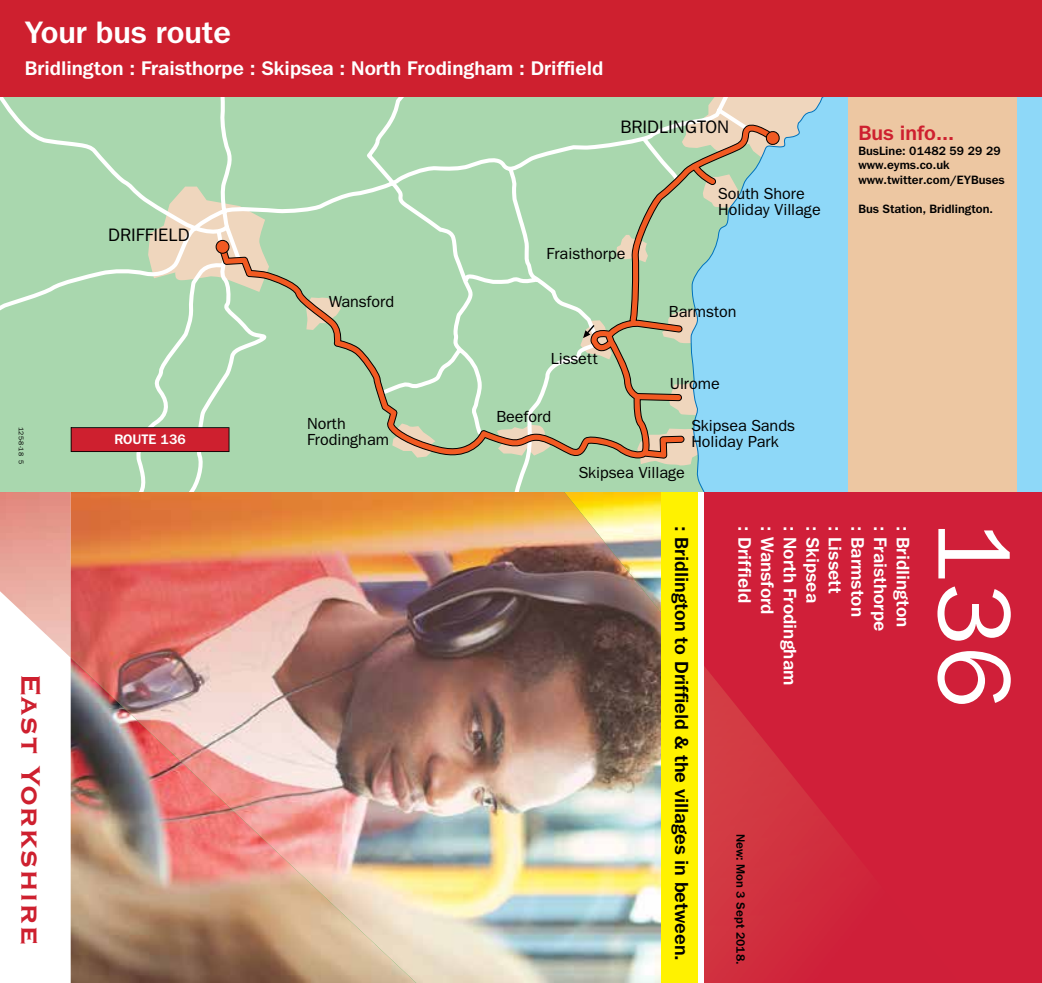
<style>
.page{position:relative;width:1042px;height:983px;background:#fff}
.page>*{position:absolute;margin:0;border:0;box-sizing:border-box;transform-origin:0 0}
.t1{font:500 105px "Tee Franklin";color:#fff}
.t2{font:700 35px "Copperplate Gothic BT";color:#ce202f}
.t3{font:700 31.5px "Tee Franklin";color:#fff}
.t4{font:700 21px "Tee Franklin";color:#ce202f}
.t5{font:700 20.12px "Tee Franklin";color:#fff}
.t6{font:700 19.25px "Tee Franklin";color:#000}
.t7{font:700 18.38px "Tee Franklin";color:#fff}
.t8{font:500 18.38px "Tee Franklin";color:#000}
.t9{font:500 16.28px/16.3px "Tee Franklin";color:#000}
.t10{font:700 14px "Tee Franklin";color:#fff}
.t11{font:700 12.25px/14.7px "Tee Franklin";color:#000}
.t12{font:500 7px "Tee Franklin";color:#000}
</style>
<div class="page">
<div style="left:701px;top:491px;width:341px;height:491px;background:#d01f39"></div>
<img style="left:0;top:491px;width:660px;height:491px">
<img style="left:704px;top:666px;width:147px;height:316px">
<div style="left:660px;top:491px;width:39px;height:491px;background:#fff200"></div>
<div style="left:698px;top:491px;width:6px;height:491px;background:#fff"></div>
<div style="left:752px;top:96px;width:290px;height:395px;background:#8ed8f8"></div>
<svg style="left:0;top:96px;width:752px;height:395px;background:#afd7b0"></svg>
<svg style="left:219px;top:122px;width:558px;height:364px;background:#abd2b4"></svg>
<svg style="left:682px;top:96px;width:166px;height:70px;background:#bdcac2"></svg>
<div style="left:216px;top:240px;width:13px;height:13px;background:#f15a22;border-radius:50%"></div>
<div style="left:216px;top:240px;width:13px;height:13px;border:1px solid #000;border-radius:50%"></div>
<svg style="left:580px;top:320px;width:32px;height:39px"></svg>
<div style="left:848px;top:79px;width:169px;height:412px;background:#edc7a2"></div>
<div style="left:0;top:0;width:1042px;height:96px;background:#ce202f"></div>
<svg style="left:71px;top:427px;width:158px;height:25px;background:#be1f2c"></svg>
<h3 class="t3" style="left:25px;top:14px;width:208px">Your bus route</h3>
<p class="t5" style="left:25px;top:56px;width:580px">Bridlington : Fraisthorpe : Skipsea : North Frodingham : Driffield</p>
<p class="t8" style="left:620px;top:116px;width:110px">BRIDLINGTON</p>
<p class="t8" style="left:108px;top:224px;width:83px">DRIFFIELD</p>
<p class="t9" style="left:718px;top:185px;width:104px">South Shore<br>Holiday Village</p>
<p class="t12" style="left:25px;top:427px;width:38px;rotate:90deg">125-8-18 5</p>
<p class="t10" style="left:114px;top:431px;width:73px">ROUTE 136</p>
<p class="t9" style="left:329px;top:293px;width:67px">Wansford</p>
<p class="t9" style="left:307px;top:415px;width:84px">North<br>Frodingham</p>
<p class="t9" style="left:546px;top:245px;width:80px">Fraisthorpe</p>
<p class="t9" style="left:551px;top:351px;width:49px">Lissett</p>
<p class="t9" style="left:496px;top:408px;width:56px">Beeford</p>
<p class="t9" style="left:669px;top:303px;width:69px">Barmston</p>
<p class="t9" style="left:670px;top:375px;width:51px">Ulrome</p>
<p class="t9" style="left:691px;top:417px;width:105px">Skipsea Sands<br>Holiday Park</p>
<p class="t9" style="left:579px;top:464px;width:108px">Skipsea Village</p>
<p class="t4" style="left:858px;top:120px;width:97px">Bus info...</p>
<p class="t11" style="left:858px;top:143px;width:148px">BusLine: 01482 59 29 29 www.eyms.co.uk www.twitter.com/EYBuses</p>
<p class="t11" style="left:858px;top:202px;width:136px">Bus Station, Bridlington.</p>
<h2 class="t2" style="left:49px;top:672px;width:275px;rotate:90deg">East Yorkshire</h2>
<p class="t6" style="left:693px;top:526px;width:436px;rotate:90deg">: Bridlington to Driffield &amp; the villages in between.</p>
<p class="t7" style="left:756px;top:526px;width:78px;rotate:90deg">: Driffield</p>
<p class="t7" style="left:778px;top:526px;width:90px;rotate:90deg">: Wansford</p>
<p class="t7" style="left:801px;top:526px;width:160px;rotate:90deg">: North Frodingham</p>
<p class="t7" style="left:823px;top:526px;width:78px;rotate:90deg">: Skipsea</p>
<p class="t7" style="left:846px;top:526px;width:69px;rotate:90deg">: Lissett</p>
<p class="t7" style="left:868px;top:526px;width:92px;rotate:90deg">: Barmston</p>
<p class="t7" style="left:891px;top:526px;width:106px;rotate:90deg">: Fraisthorpe</p>
<p class="t7" style="left:914px;top:526px;width:102px;rotate:90deg">: Bridlington</p>
<h1 class="t1" style="left:1035px;top:520px;width:191px;rotate:90deg">136</h1>
<p class="t11" style="left:748px;top:833px;width:132px;rotate:90deg">New: Mon 3 Sept 2018.</p>
</div>
